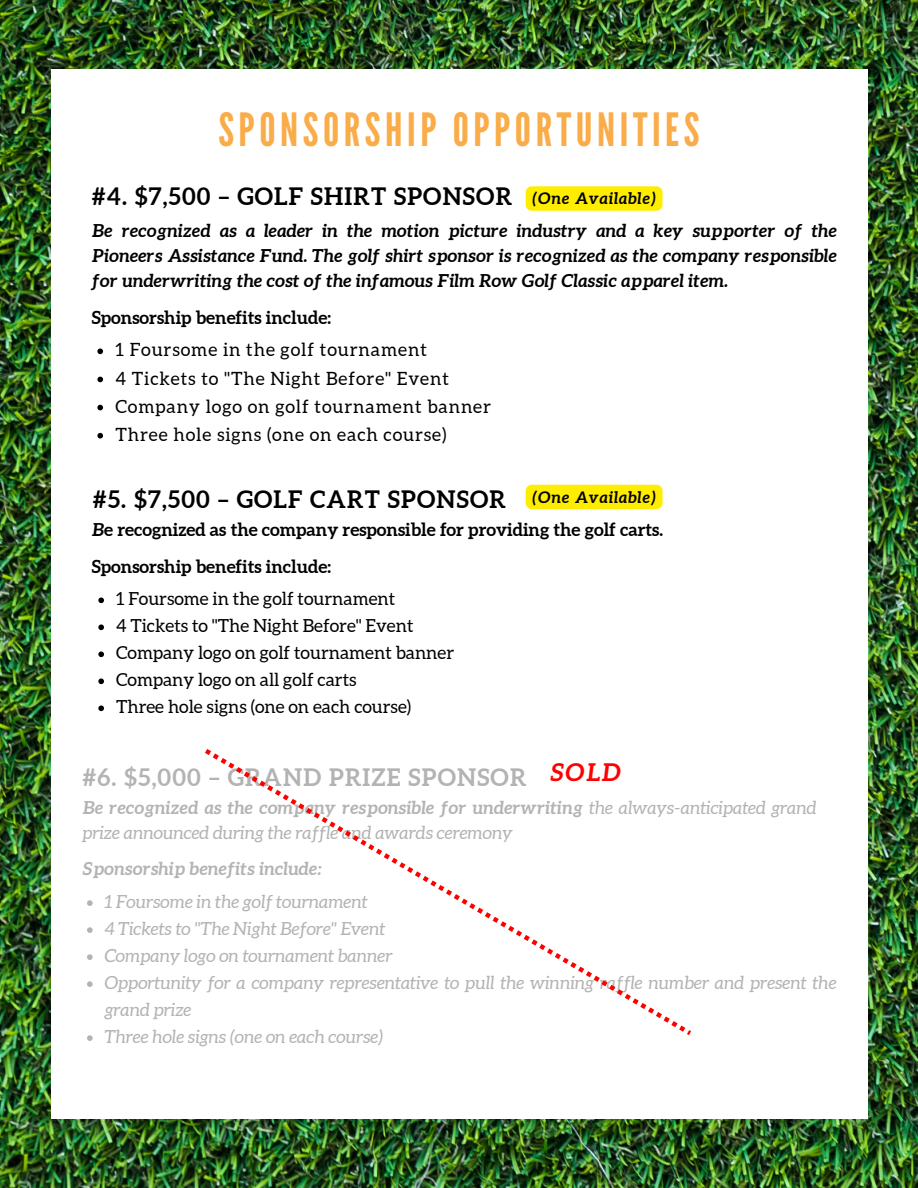
<style>
.page{position:relative;width:918px;height:1188px;background:#fff}
.page>*{position:absolute;margin:0;border:0;box-sizing:border-box;transform-origin:0 0}
.t1{font:45.75px "League Gothic";letter-spacing:.1em;color:#faac48}
.t2{font:italic 700 24.6px "Aleo";color:#f00}
.t3{font:700 24px "Aleo";letter-spacing:.05em;color:#000}
.t4{font:700 24px "Aleo";letter-spacing:.05em;color:#b3b3b3}
.t5{font:18.3px "Aleo";letter-spacing:.05em;color:#000}
.t6{font:italic 18px/24.8px "Aleo";color:#b3b3b3}
.t7{font:italic 700 18px/24.8px "Aleo";color:#000;text-align:justify}
.t8{font:18px "Aleo";color:#000}
.t9{font:700 18px/36.8px "Aleo";color:#000}
.t10{font:italic 700 18px "Aleo";color:#b3b3b3}
.t11{font:italic 700 16.05px "Aleo";letter-spacing:.05em;color:#000}
.s1{font-style:italic}
.s2{font-weight:700}
</style>
<div class="page">
<img style="left:0;top:0;width:918px;height:1188px">
<div style="left:51px;top:69px;width:816px;height:1050px;background:#fff"></div>
<svg style="left:97px;top:349px;width:6px;height:5px"></svg>
<svg style="left:97px;top:377px;width:6px;height:5px"></svg>
<svg style="left:97px;top:405px;width:6px;height:5px"></svg>
<svg style="left:97px;top:433px;width:6px;height:6px"></svg>
<svg style="left:98px;top:597px;width:6px;height:6px"></svg>
<svg style="left:98px;top:624px;width:6px;height:6px"></svg>
<svg style="left:98px;top:651px;width:6px;height:6px"></svg>
<svg style="left:98px;top:678px;width:6px;height:6px"></svg>
<svg style="left:98px;top:705px;width:6px;height:6px"></svg>
<svg style="left:87px;top:900px;width:6px;height:6px"></svg>
<svg style="left:87px;top:927px;width:6px;height:6px"></svg>
<svg style="left:87px;top:954px;width:6px;height:6px"></svg>
<svg style="left:87px;top:981px;width:6px;height:6px"></svg>
<svg style="left:87px;top:1035px;width:6px;height:6px"></svg>
<div style="left:526px;top:186px;width:137px;height:25px;background:#ffed00;border-radius:6px"></div>
<div style="left:526px;top:485px;width:137px;height:24px;background:#ffed00;border-radius:6px"></div>
<svg style="left:205px;top:749px;width:486px;height:286px"></svg>
<p class="t1" style="left:218px;top:103px;width:483px">SPONSORSHIP OPPORTUNITIES</p>
<p class="t3" style="left:92px;top:183px;width:422px">#4. $7,500 – GOLF SHIRT SPONSOR</p>
<p class="t11" style="left:533px;top:189px;width:125px">(One Available)</p>
<p class="t7" style="left:92px;top:218px;width:747px">Be recognized as a leader in the motion picture industry and a key supporter of the Pioneers Assistance Fund. The golf shirt sponsor is recognized as the company responsible for underwriting the cost of the infamous Film Row Golf Classic apparel item.</p>
<p class="t9" style="left:92px;top:299px;width:241px">Sponsorship benefits include:</p>
<h1 class="t5" style="left:116px;top:340px;width:313px">1 Foursome in the golf tournament</h1>
<h2 class="t5" style="left:116px;top:368px;width:335px">4 Tickets to "The Night Before" Event</h2>
<p class="t5" style="left:116px;top:396px;width:377px">Company logo on golf tournament banner</p>
<p class="t5" style="left:116px;top:424px;width:332px">Three hole signs (one on each course)</p>
<p class="t3" style="left:93px;top:486px;width:415px">#5. $7,500 – GOLF CART SPONSOR</p>
<p class="t11" style="left:533px;top:488px;width:125px">(One Available)</p>
<p class="t9" style="left:92px;top:511px;width:573px"><span class="s1">B</span>e recognized as the company responsible for providing the golf carts.<br>Sponsorship benefits include:</p>
<p class="t8" style="left:116px;top:589px;width:281px">1 Foursome in the golf tournament</p>
<h2 class="t8" style="left:116px;top:616px;width:299px">4 Tickets to "The Night Before" Event</h2>
<p class="t8" style="left:116px;top:643px;width:340px">Company logo on golf tournament banner</p>
<p class="t8" style="left:116px;top:670px;width:242px">Company logo on all golf carts</p>
<p class="t8" style="left:116px;top:697px;width:296px">Three hole signs (one on each course)</p>
<p class="t2" style="left:550px;top:758px;width:72px">SOLD</p>
<p class="t4" style="left:82px;top:764px;width:446px">#6. $5,000 – GRAND PRIZE SPONSOR</p>
<p class="t6" style="left:82px;top:795px;width:736px"><span class="s2">Be recognized as the company responsible for underwriting</span> the always-anticipated grand prize announced during the raffle and awards ceremony</p>
<p class="t10" style="left:82px;top:859px;width:241px">Sponsorship benefits include:</p>
<p class="t6" style="left:105px;top:889px;width:264px">1 Foursome in the golf tournament</p>
<h2 class="t6" style="left:105px;top:916px;width:282px">4 Tickets to "The Night Before" Event</h2>
<h2 class="t6" style="left:105px;top:943px;width:289px">Company logo on tournament banner</h2>
<p class="t6" style="left:105px;top:969px;width:733px;line-height:27px">Opportunity for a company representative to pull the winning raffle number and present the grand prize</p>
<p class="t6" style="left:105px;top:1024px;width:280px">Three hole signs (one on each course)</p>
</div>
